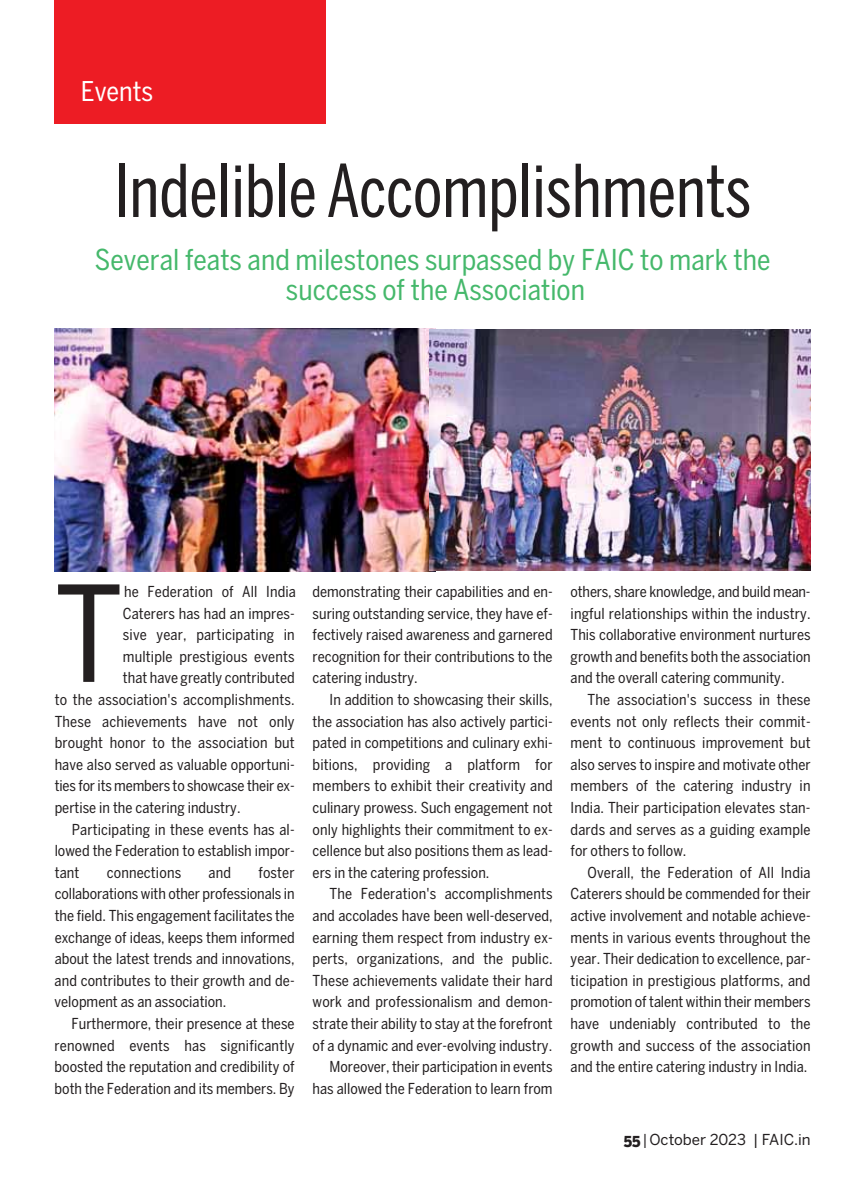
<style>
.page{position:relative;width:864px;height:1188px;background:#fff}
.page>*{position:absolute;margin:0;border:0;box-sizing:border-box;transform-origin:0 0}
.t1{font:condensed 131.7px "Benton Sans";color:#231f20}
.t2{font:72px "Benton Sans Comp";color:#231f20}
.t3{font:condensed 28.5px/30px "Benton Sans";color:#45b86b;text-align:center}
.t4{font:condensed 27px "Benton Sans";color:#fff}
.t5{font:condensed 15px/21.6px "Benton Sans";color:#231f20;text-align:justify}
.t6{font:15px "Benton Sans";color:#231f20}
.s1{font-weight:900}
.s2{font-family:"Benton Sans Comp"}
</style>
<div class="page">
<div style="left:55px;top:0;width:271px;height:123px;background:#ed1c24"></div>
<img style="left:55px;top:329px;width:381px;height:243px">
<img style="left:429px;top:329px;width:382px;height:242px">
<h3 class="t4" style="left:81px;top:81px;width:74px">Events</h3>
<h2 class="t2" style="left:114px;top:150px;width:639px">Indelible Accomplishments</h2>
<h3 class="t3" style="left:95px;top:247px;width:677px">Several feats and milestones surpassed by FAIC to mark the success of the Association</h3>
<h1 class="t1" style="left:55px;top:585px;width:70px">T</h1>
<p class="t5" style="left:124px;top:582px;width:173px">he Federation of All India</p>
<p class="t5" style="left:123px;top:604px;width:173px">Caterers has had an impres-</p>
<p class="t5" style="left:123px;top:625px;width:173px">sive year, participating in</p>
<p class="t5" style="left:123px;top:647px;width:173px">multiple prestigious events</p>
<p class="t5" style="left:123px;top:669px;width:173px">that have greatly contributed</p>
<p class="t5" style="left:55px;top:690px;width:241px">to the association's accomplishments.</p>
<p class="t5" style="left:55px;top:712px;width:241px">These achievements have not only</p>
<p class="t5" style="left:55px;top:733px;width:242px">brought honor to the association but</p>
<p class="t5" style="left:55px;top:755px;width:242px">have also served as valuable opportuni-</p>
<p class="t5" style="left:55px;top:777px;width:241px">ties for its members to showcase their ex-</p>
<p class="t5" style="left:55px;top:798px;width:187px">pertise in the catering industry.</p>
<p class="t5" style="left:72px;top:820px;width:224px">Participating in these events has al-</p>
<p class="t5" style="left:55px;top:841px;width:242px">lowed the Federation to establish impor-</p>
<p class="t5" style="left:55px;top:863px;width:26px">tant</p>
<p class="t5" style="left:107px;top:863px;width:76px">connections</p>
<p class="t5" style="left:209px;top:863px;width:24px">and</p>
<p class="t5" style="left:55px;top:863px;width:242px;text-indent:204px">foster collaborations with other professionals in the field. This engagement facilitates the exchange of ideas, keeps them informed about the latest trends and innovations, and contributes to their growth and de&shy;velopment as an association.</p>
<p class="t5" style="left:55px;top:1014px;width:242px;text-indent:17px">Furthermore, their presence at these renowned events has significantly boosted the reputation and credibility of both the Federation and its members. By</p>
<p class="t5" style="left:313px;top:582px;width:242px">demonstrating their capabilities and en&shy;suring outstanding service, they have ef&shy;fectively raised awareness and garnered recognition for their contributions to the catering industry.</p>
<p class="t5" style="left:313px;top:690px;width:242px;text-indent:17px">In addition to showcasing their skills, the association has also actively partici&shy;pated in competitions and culinary exhi&shy;bitions, providing a platform for members to exhibit their creativity and culinary prowess. Such engagement not only highlights their commitment to ex&shy;cellence but also positions them as lead&shy;ers in the catering profession.</p>
<p class="t5" style="left:313px;top:885px;width:242px;text-align:right">The Federation's accomplishments and accolades have been well-deserved, earning them respect from industry ex&shy;perts, organizations, and the public.<br>These achievements validate their hard work and professionalism and demon&shy;strate their ability to stay at the forefront of a dynamic and ever-evolving industry.<br>Moreover, their participation in events has allowed the Federation to learn from</p>
<p class="t5" style="left:571px;top:582px;width:242px">others, share knowledge, and build mean&shy;ingful relationships within the industry.<br>This collaborative environment nurtures growth and benefits both the association and the overall catering community.</p>
<p class="t5" style="left:571px;top:690px;width:242px;text-indent:17px">The association's success in these events not only reflects their commit&shy;ment to continuous improvement but also serves to inspire and motivate other members of the catering industry in India. Their participation elevates stan&shy;dards and serves as a guiding example for others to follow.</p>
<p class="t5" style="left:571px;top:863px;width:242px;text-indent:17px">Overall, the Federation of All India Caterers should be commended for their active involvement and notable achieve&shy;ments in various events throughout the year. Their dedication to excellence, par&shy;ticipation in prestigious platforms, and promotion of talent within their members have undeniably contributed to the growth and success of the association and the entire catering industry in India.</p>
<p class="t6" style="left:624px;top:1131px;width:188px"><span class="s1">55</span> <span class="s2">|</span> October 2023 | FAIC.in</p>
</div>
